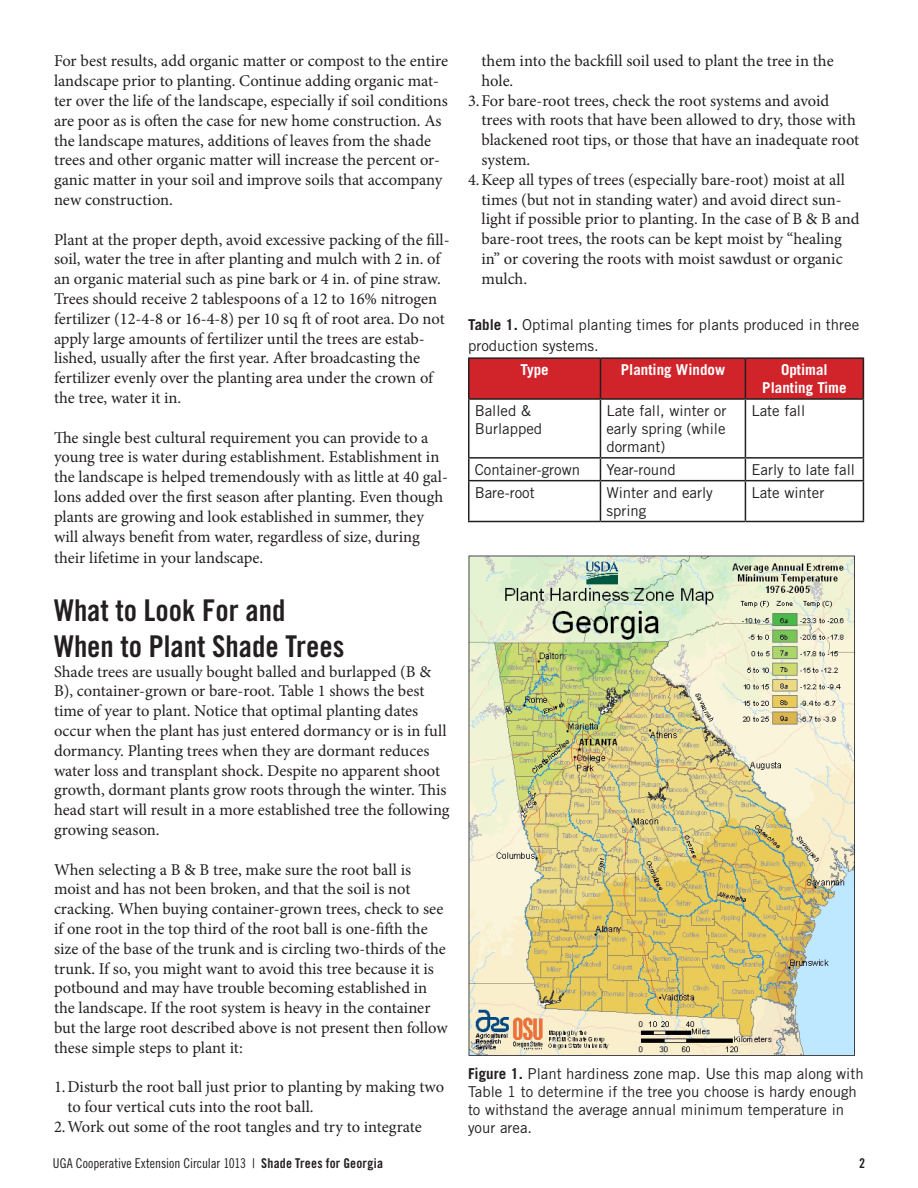
<style>
.page{position:relative;width:918px;height:1188px;background:#fff}
.page>*{position:absolute;margin:0;border:0;box-sizing:border-box;transform-origin:0 0}
.t1{font:30px "Trade Gothic LT Std Bd Cn 20";color:#231f20}
.t2{font:16.5px/19.8px "Minion Pro";letter-spacing:-.005em;color:#231f20}
.t3{font:15px/18px "Trade Gothic LT Std";color:#231f20}
.t4{font:700 15px "Trade Gothic LT Std";color:#fff}
.t5{font:13.5px "Trade Gothic LT Std Cn 18";color:#231f20}
.t6{font:13.5px "Trade Gothic LT Std Bd Cn 20";color:#231f20}
.s1{font-weight:700}
.s2{font-family:"Trade Gothic LT Std Bd Cn 20"}
</style>
<div class="page">
<img style="left:468px;top:555px;width:387px;height:501px">
<div style="left:470px;top:359px;width:393px;height:39px;background:#d1232a"></div>
<hr style="left:468px;top:357px;width:132px;height:2px;background:#231f20">
<hr style="left:468px;top:359px;width:2px;height:39px;background:#231f20">
<hr style="left:600px;top:357px;width:145px;height:2px;background:#231f20">
<hr style="left:600px;top:359px;width:1px;height:39px;background:#231f20">
<hr style="left:745px;top:357px;width:119px;height:2px;background:#231f20">
<hr style="left:745px;top:359px;width:1px;height:39px;background:#231f20">
<hr style="left:863px;top:359px;width:1px;height:39px;background:#231f20">
<hr style="left:468px;top:398px;width:132px;height:2px;background:#231f20">
<hr style="left:468px;top:400px;width:2px;height:57px;background:#231f20">
<hr style="left:600px;top:398px;width:145px;height:2px;background:#231f20">
<hr style="left:600px;top:400px;width:1px;height:57px;background:#231f20">
<hr style="left:745px;top:398px;width:119px;height:2px;background:#231f20">
<hr style="left:745px;top:400px;width:1px;height:57px;background:#231f20">
<hr style="left:863px;top:400px;width:1px;height:57px;background:#231f20">
<hr style="left:468px;top:457px;width:132px;height:2px;background:#231f20">
<hr style="left:468px;top:459px;width:2px;height:21px;background:#231f20">
<hr style="left:600px;top:457px;width:145px;height:2px;background:#231f20">
<svg style="left:600px;top:459px;width:1px;height:21px"></svg>
<hr style="left:745px;top:457px;width:119px;height:2px;background:#231f20">
<svg style="left:745px;top:459px;width:1px;height:21px"></svg>
<svg style="left:863px;top:459px;width:1px;height:21px"></svg>
<hr style="left:468px;top:480px;width:132px;height:1px;background:#231f20">
<hr style="left:468px;top:481px;width:2px;height:40px;background:#231f20">
<hr style="left:600px;top:480px;width:145px;height:1px;background:#231f20">
<hr style="left:600px;top:481px;width:1px;height:40px;background:#231f20">
<hr style="left:745px;top:480px;width:119px;height:1px;background:#231f20">
<hr style="left:745px;top:481px;width:1px;height:40px;background:#231f20">
<hr style="left:863px;top:481px;width:1px;height:40px;background:#231f20">
<hr style="left:468px;top:521px;width:132px;height:1px;background:#231f20">
<hr style="left:600px;top:521px;width:145px;height:1px;background:#231f20">
<hr style="left:745px;top:521px;width:119px;height:1px;background:#231f20">
<p class="t2" style="left:54px;top:51px;width:396px">For best results, add organic matter or compost to the entire landscape prior to planting. Continue adding organic mat&shy;ter over the life of the landscape, especially if soil conditions are poor as is often the case for new home construction. As the landscape matures, additions of leaves from the shade trees and other organic matter will increase the percent or&shy;ganic matter in your soil and improve soils that accompany new construction.</p>
<p class="t2" style="left:54px;top:230px;width:397px">Plant at the proper depth, avoid excessive packing of the fill&shy;soil, water the tree in after planting and mulch with 2 in. of an organic material such as pine bark or 4 in. of pine straw.<br>Trees should receive 2 tablespoons of a 12 to 16% nitrogen fertilizer (12-4-8 or 16-4-8) per 10 sq ft of root area. Do not apply large amounts of fertilizer until the trees are estab&shy;lished, usually after the first year. After broadcasting the fertilizer evenly over the planting area under the crown of the tree, water it in.</p>
<p class="t2" style="left:54px;top:428px;width:395px">The single best cultural requirement you can provide to a young tree is water during establishment. Establishment in the landscape is helped tremendously with as little at 40 gal&shy;lons added over the first season after planting. Even though plants are growing and look established in summer, they will always benefit from water, regardless of size, during</p>
<p class="t2" style="left:54px;top:548px;width:211px">their lifetime in your landscape.</p>
<p class="t1" style="left:54px;top:592px;width:233px">What to Look For and</p>
<p class="t1" style="left:54px;top:628px;width:292px">When to Plant Shade Trees</p>
<p class="t2" style="left:54px;top:662px;width:397px">Shade trees are usually bought balled and burlapped (B &amp; B), container-grown or bare-root. Table 1 shows the best time of year to plant. Notice that optimal planting dates occur when the plant has just entered dormancy or is in full dormancy. Planting trees when they are dormant reduces water loss and transplant shock. Despite no apparent shoot growth, dormant plants grow roots through the winter. This head start will result in a more established tree the following growing season.</p>
<p class="t2" style="left:54px;top:860px;width:395px">When selecting a B &amp; B tree, make sure the root ball is moist and has not been broken, and that the soil is not cracking. When buying container-grown trees, check to see if one root in the top third of the root ball is one-fifth the size of the base of the trunk and is circling two-thirds of the trunk. If so, you might want to avoid this tree because it is potbound and may have trouble becoming established in the landscape. If the root system is heavy in the container but the large root described above is not present then follow these simple steps to plant it:</p>
<p class="t2" style="left:68px;top:1077px;width:378px;text-indent:-14px">1.Disturb the root ball just prior to planting by making two to four vertical cuts into the root ball.</p>
<p class="t2" style="left:54px;top:1117px;width:369px">2.Work out some of the root tangles and try to integrate</p>
<p class="t2" style="left:482px;top:51px;width:354px">them into the backfill soil used to plant the tree in the hole.</p>
<p class="t2" style="left:482px;top:91px;width:379px;text-indent:-14px">3.For bare-root trees, check the root systems and avoid trees with roots that have been allowed to dry, those with blackened root tips, or those that have an inadequate root system.</p>
<p class="t2" style="left:482px;top:170px;width:380px;text-indent:-14px">4.Keep all types of trees (especially bare-root) moist at all times (but not in standing water) and avoid direct sun&shy;light if possible prior to planting. In the case of B &amp; B and bare-root trees, the roots can be kept moist by “healing in” or covering the roots with moist sawdust or organic mulch.</p>
<p class="t3" style="left:468px;top:314px;width:393px;line-height:21.6px"><span class="s1">Table 1.</span> Optimal planting times for plants produced in three production systems.</p>
<p class="t4" style="left:520px;top:360px;width:30px">Type</p>
<p class="t4" style="left:621px;top:360px;width:106px">Planting Window</p>
<p class="t4" style="left:781px;top:360px;width:48px">Optimal</p>
<p class="t4" style="left:762px;top:378px;width:86px">Planting Time</p>
<p class="t3" style="left:475px;top:401px;width:58px">Balled &amp;</p>
<p class="t3" style="left:475px;top:419px;width:69px">Burlapped</p>
<p class="t3" style="left:606px;top:401px;width:121px;text-align:justify">Late fall, winter or early spring (while dormant)</p>
<p class="t3" style="left:751px;top:401px;width:55px">Late fall</p>
<p class="t3" style="left:475px;top:460px;width:107px">Container-grown</p>
<p class="t3" style="left:606px;top:460px;width:71px">Year-round</p>
<p class="t3" style="left:751px;top:460px;width:105px">Early to late fall</p>
<p class="t3" style="left:475px;top:483px;width:61px">Bare-root</p>
<p class="t3" style="left:606px;top:483px;width:108px">Winter and early spring</p>
<p class="t3" style="left:751px;top:483px;width:74px">Late winter</p>
<p class="t3" style="left:468px;top:1065px;width:397px"><span class="s1">Figure 1.</span> Plant hardiness zone map. Use this map along with Table 1 to determine if the tree you choose is hardy enough to withstand the average annual minimum temperature in your area.</p>
<p class="t5" style="left:53px;top:1155px;width:332px">UGA Cooperative Extension Circular 1013 | <span class="s2">Shade Trees for Georgia</span></p>
<p class="t6" style="left:859px;top:1155px;width:7px">2</p>
</div>
